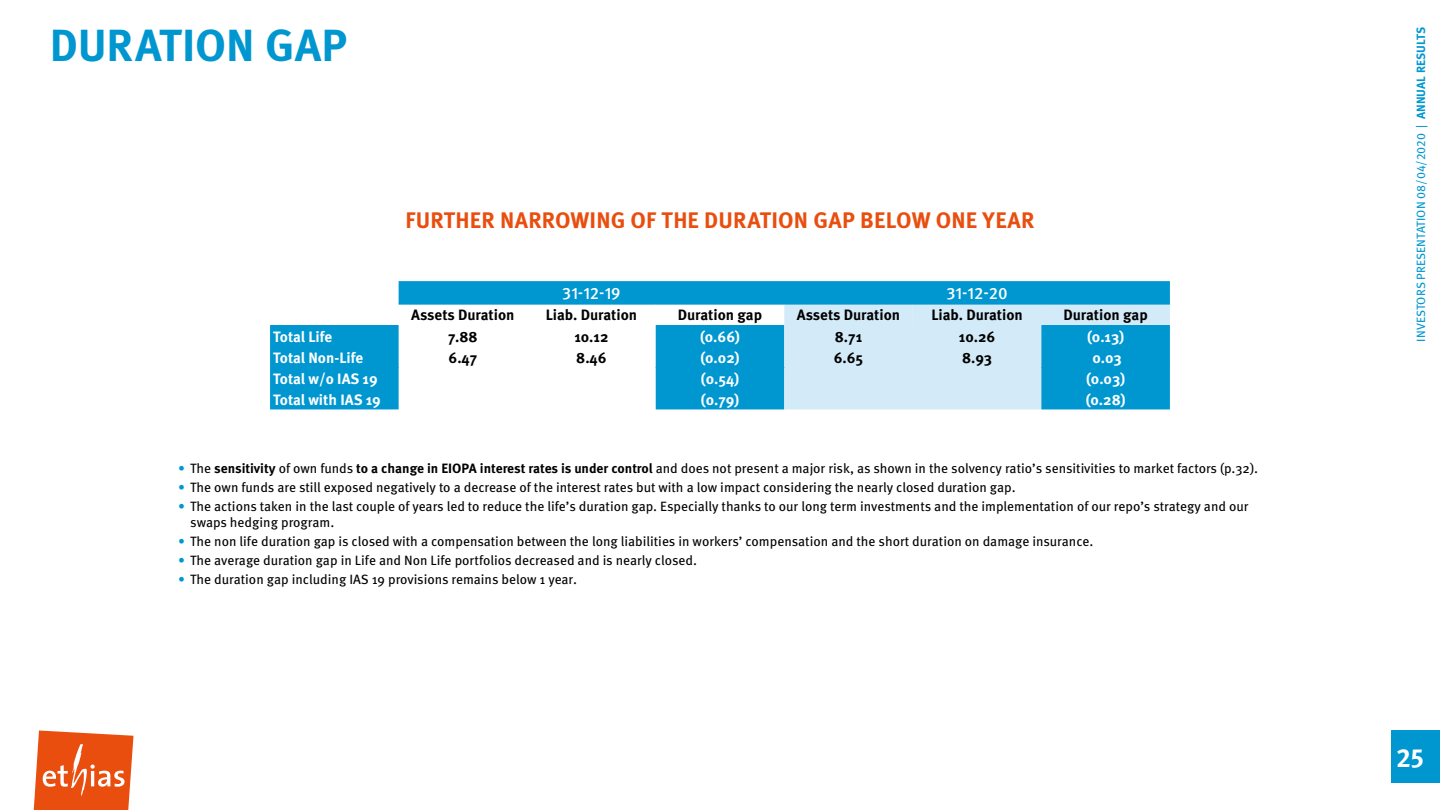
<style>
.page{position:relative;width:1440px;height:810px;background:#fff}
.page>*{position:absolute;margin:0;border:0;box-sizing:border-box;transform-origin:0 0}
.t1{font:700 45px "Meta Pro";letter-spacing:-.005em;color:#0097d1}
.t2{font:700 26.25px "Meta Pro";color:#fff}
.t3{font:700 22.5px "Meta Pro";letter-spacing:.005em;color:#e94e0f}
.t4{font:500 16.5px "Meta Pro";color:#fff}
.t5{font:700 15px "Meta Pro";color:#000}
.t6{font:700 15px "Meta Pro";color:#fff}
.t7{font:13.5px/15.8px "Meta Pro";color:#000}
.t8{font:12px "Meta Pro";letter-spacing:.01em;color:#0097d1}
.s1{font-size:14.25px;color:#0097d1}
.s2{color:#0097d1}
.s3{font-weight:700}
</style>
<div class="page">
<div style="left:1391px;top:731px;width:49px;height:52px;background:#0097d1"></div>
<svg style="left:34px;top:730px;width:100px;height:80px"></svg>
<svg style="left:270px;top:281px;width:900px;height:128px;fill:#0097d1"></svg>
<svg style="left:784px;top:305px;width:386px;height:104px"></svg>
<hr style="left:399px;top:304px;width:128px;height:1px;background:#0097d1">
<hr style="left:527px;top:304px;width:129px;height:1px;background:#0097d1">
<hr style="left:656px;top:304px;width:128px;height:1px;background:#0097d1">
<hr style="left:784px;top:304px;width:129px;height:1px;background:#0097d1">
<hr style="left:913px;top:304px;width:128px;height:1px;background:#0097d1">
<hr style="left:1041px;top:304px;width:129px;height:1px;background:#0097d1">
<hr style="left:270px;top:367px;width:129px;height:1px;background:#0097d1">
<hr style="left:656px;top:367px;width:128px;height:1px;background:#0097d1">
<hr style="left:1041px;top:367px;width:129px;height:1px;background:#0097d1">
<h1 class="t1" style="left:50px;top:10px;width:299px">DURATION GAP</h1>
<h3 class="t3" style="left:405px;top:202px;width:631px">FURTHER NARROWING OF THE DURATION GAP BELOW ONE YEAR</h3>
<p class="t4" style="left:562px;top:280px;width:60px">31-12-19</p>
<p class="t4" style="left:946px;top:280px;width:63px">31-12-20</p>
<p class="t5" style="left:411px;top:303px;width:105px">Assets Duration</p>
<p class="t5" style="left:546px;top:303px;width:93px">Liab. Duration</p>
<p class="t5" style="left:678px;top:303px;width:86px">Duration gap</p>
<p class="t5" style="left:797px;top:303px;width:105px">Assets Duration</p>
<p class="t5" style="left:931px;top:303px;width:93px">Liab. Duration</p>
<p class="t5" style="left:1063px;top:303px;width:86px">Duration gap</p>
<p class="t6" style="left:273px;top:325px;width:61px">Total Life</p>
<p class="t5" style="left:448px;top:325px;width:31px">7.88</p>
<p class="t5" style="left:574px;top:325px;width:36px">10.12</p>
<p class="t6" style="left:700px;top:325px;width:41px">(0.66)</p>
<p class="t5" style="left:835px;top:325px;width:29px">8.71</p>
<p class="t5" style="left:959px;top:325px;width:38px">10.26</p>
<p class="t6" style="left:1087px;top:325px;width:39px">(0.13)</p>
<p class="t6" style="left:273px;top:346px;width:104px">Total Non-Life <span class="s1">lt</span></p>
<p class="t5" style="left:449px;top:346px;width:30px">6.47</p>
<p class="t5" style="left:576px;top:346px;width:32px">8.46</p>
<p class="t6" style="left:700px;top:346px;width:41px">(0.02)</p>
<p class="t5" style="left:834px;top:346px;width:31px">6.65</p>
<p class="t5" style="left:962px;top:346px;width:32px">8.93</p>
<p class="t6" style="left:1078px;top:346px;width:58px"><span class="s2">-1</span> 0.03 <span class="s2">2</span></p>
<p class="t6" style="left:273px;top:367px;width:106px">Total w/o IAS 19</p>
<p class="t6" style="left:701px;top:367px;width:40px">(0.54)</p>
<p class="t6" style="left:1086px;top:367px;width:40px">(0.03)</p>
<p class="t6" style="left:273px;top:388px;width:109px">Total with IAS 19</p>
<p class="t6" style="left:701px;top:388px;width:40px">(0.79)</p>
<p class="t6" style="left:1086px;top:388px;width:41px">(0.28)</p>
<p class="t7" style="left:178px;top:460px;width:1082px"><span class="s2">•</span> The <span class="s3">sensitivity</span> of own funds <span class="s3">to a change in EIOPA interest rates is under control</span> and does not present a major risk, as shown in the solvency ratio’s sensitivities to market factors (p.32).</p>
<p class="t7" style="left:178px;top:479px;width:839px"><span class="s2">•</span> The own funds are still exposed negatively to a decrease of the interest rates but with a low impact considering the nearly closed duration gap.</p>
<p class="t7" style="left:190px;top:498px;width:1060px;text-indent:-12px"><span class="s2">•</span> The actions taken in the last couple of years led to reduce the life’s duration gap. Especially thanks to our long term investments and the implementation of our repo’s strategy and our swaps hedging program.</p>
<p class="t7" style="left:178px;top:532px;width:917px"><span class="s2">•</span> The non life duration gap is closed with a compensation between the long liabilities in workers’ compensation and the short duration on damage insurance.</p>
<p class="t7" style="left:178px;top:551px;width:521px"><span class="s2">•</span> The average duration gap in Life and Non Life portfolios decreased and is nearly closed.</p>
<p class="t7" style="left:178px;top:570px;width:400px"><span class="s2">•</span> The duration gap including IAS 19 provisions remains below 1 year.</p>
<p class="t8" style="left:1412px;top:342px;width:316px;rotate:-90deg">INVESTORS PRESENTATION 08/04/2020 | <span class="s3">ANNUAL RESULTS</span></p>
<h2 class="t2" style="left:1396px;top:737px;width:30px">25</h2>
</div>
